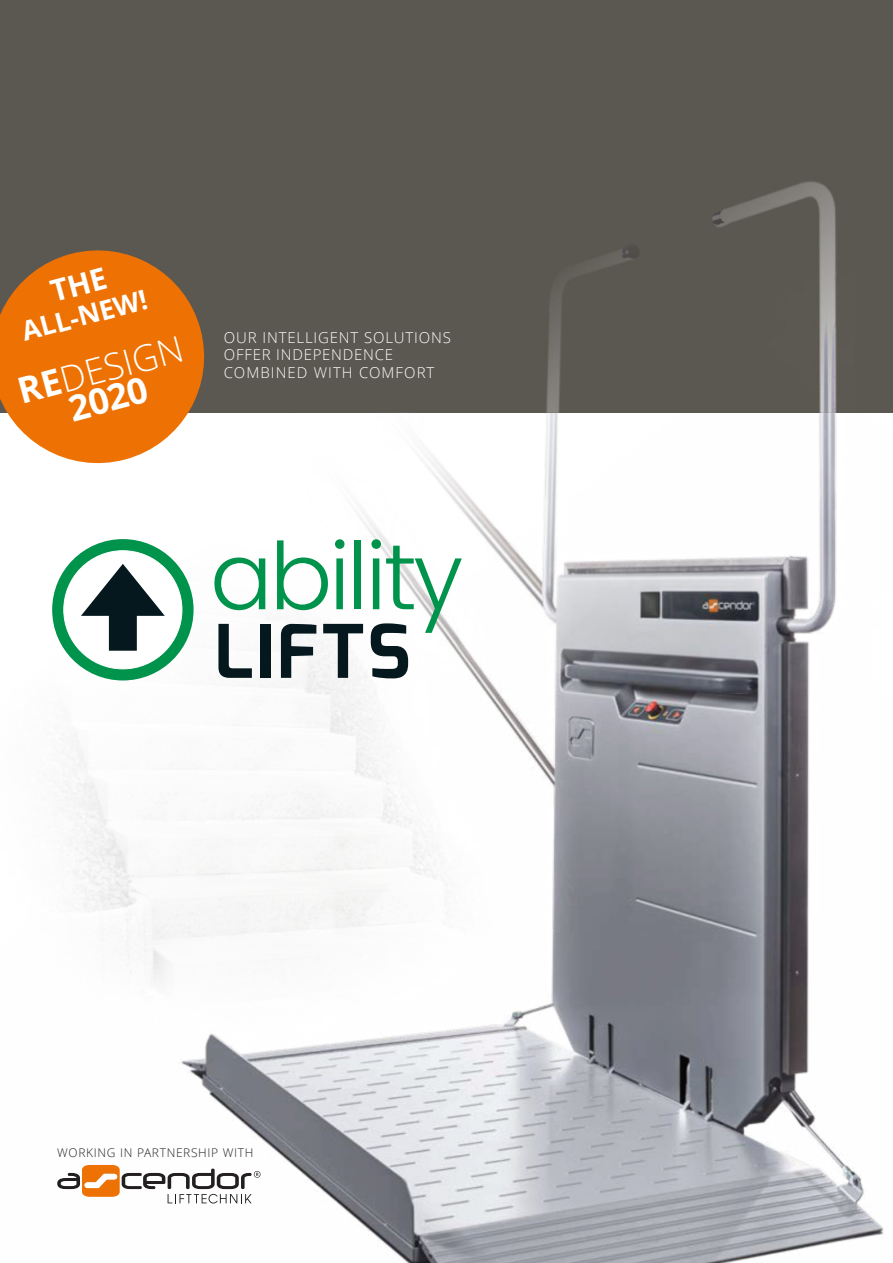
<style>
.page{position:relative;width:893px;height:1263px;background:#fff}
.page>*{position:absolute;margin:0;border:0;box-sizing:border-box;transform-origin:0 0}
.t1{font:700 36px/30px "Open Sans";color:#fff;text-align:center}
.t2{font:700 27px "Open Sans";color:#fff}
.t3{font:300 15px/17.2px "Open Sans";letter-spacing:.055em;color:#fff}
.t4{font:300 12px "Open Sans";letter-spacing:.055em;color:#231f20}
.s1{font-weight:300}
</style>
<div class="page">
<div style="left:0;top:0;width:893px;height:412px;background:#5b5751"></div>
<img style="left:52px;top:412px;width:841px;height:851px">
<svg style="left:0;top:250px;width:216px;height:225px;fill:#ee7203"></svg>
<img style="left:546px;top:181px;width:291px;height:231px">
<svg style="left:57px;top:1165px;width:203px;height:38px"></svg>
<div style="left:52px;top:539px;width:142px;height:141px;background:#00934b;border-radius:50%"></div>
<div style="left:64px;top:551px;width:118px;height:118px;background:#fff;border-radius:50%"></div>
<svg style="left:81px;top:564px;width:84px;height:87px"></svg>
<svg style="left:214px;top:557px;width:51px;height:53px"></svg>
<svg style="left:277px;top:540px;width:51px;height:70px"></svg>
<svg style="left:335px;top:539px;width:9px;height:70px"></svg>
<div style="left:355px;top:540px;width:6px;height:69px;background:#00934b"></div>
<svg style="left:218px;top:624px;width:34px;height:54px"></svg>
<div style="left:261px;top:624px;width:10px;height:54px;background:#04181e"></div>
<svg style="left:281px;top:624px;width:35px;height:54px"></svg>
<svg style="left:323px;top:624px;width:40px;height:54px"></svg>
<svg style="left:371px;top:539px;width:91px;height:139px"></svg>
<div style="left:49px;top:267px;width:58px;height:35px;background:#ee7203"></div>
<h2 class="t2" style="left:20px;top:321px;width:130px;rotate:-15deg">ALL-NEW!</h2>
<h1 class="t1" style="left:15px;top:381px;width:171px;rotate:-15deg">RE<span class="s1">DESIGN<br></span>2020</h1>
<p class="t3" style="left:224px;top:330px;width:229px">OUR INTELLIGENT SOLUTIONS<br>OFFER INDEPENDENCE<br>COMBINED WITH COMFORT</p>
<p class="t4" style="left:57px;top:1148px;width:198px">WORKING IN PARTNERSHIP WITH</p>
</div>
